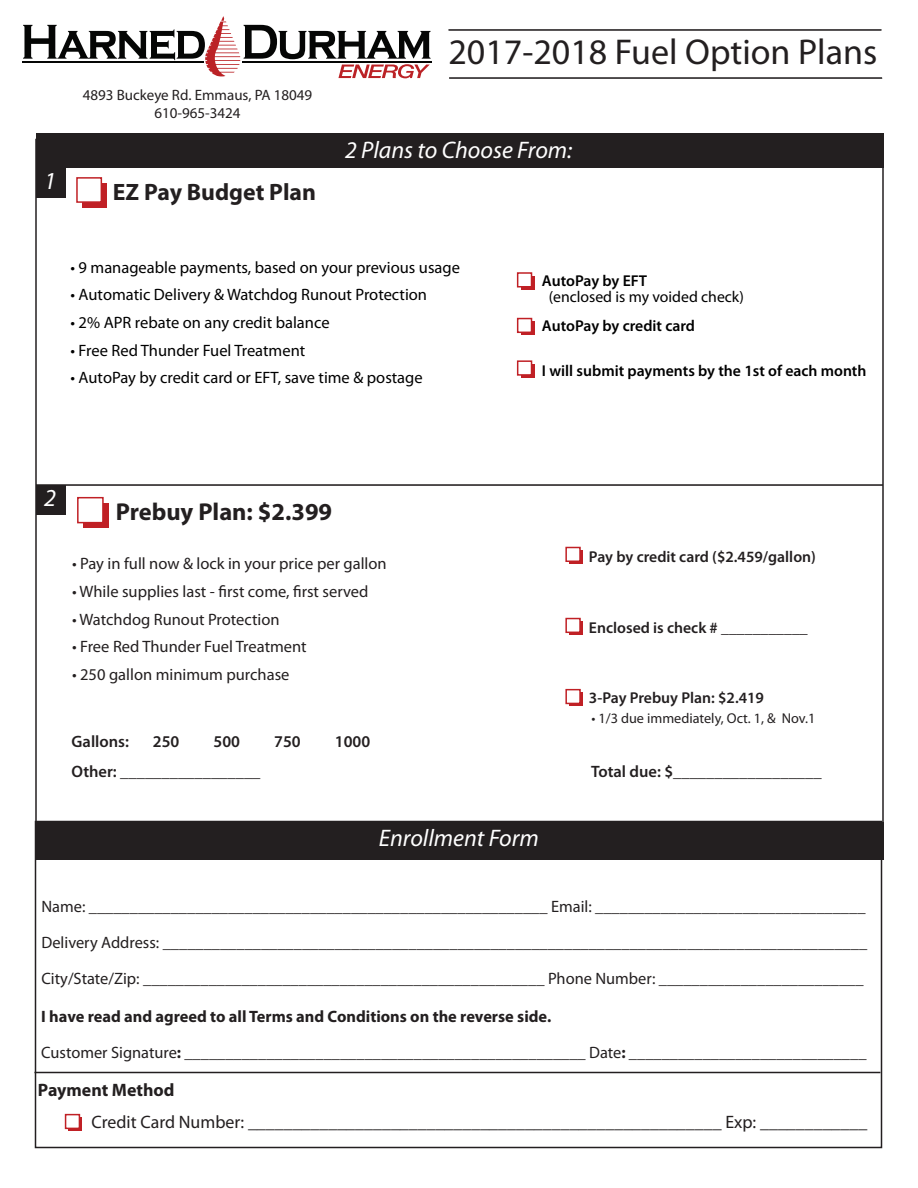
<style>
.page{position:relative;width:918px;height:1188px;background:#fff}
.page>*{position:absolute;margin:0;border:0;box-sizing:border-box;transform-origin:0 0}
.t1{font:36px "Myriad Pro";color:#231f20}
.t2{font:700 24.45px "Myriad Pro";color:#231f20}
.t3{font:italic 24.45px "Myriad Pro";color:#fff}
.t4{font:italic 24px "Myriad Pro";color:#fff}
.t5{font:700 23.7px "Myriad Pro";color:#231f20}
.t6{font:18px "Myriad Pro";color:#231f20}
.t7{font:700 18px "Myriad Pro";color:#231f20}
.t8{font:16.5px/36.3px "Myriad Pro";color:#231f20;text-align:justify}
.t9{font:16.5px "Myriad Pro";color:#000}
.t10{font:700 16.5px/36.3px "Myriad Pro";color:#231f20}
.t11{font:600 16.5px "Myriad Pro";color:#231f20}
.t12{font:600 15.75px "Myriad Pro";color:#231f20}
.t13{font:600 15.75px "Myriad Pro";color:#000}
.t14{font:15.75px "Myriad Pro";color:#000}
.t15{font:15px/18px "Myriad Pro";color:#231f20;text-align:center}
.t16{font:14.25px "Myriad Pro";color:#231f20}
.s1{font-weight:400}
</style>
<div class="page">
<div style="left:36px;top:134px;width:847px;height:34px;background:#231f20"></div>
<div style="left:36px;top:168px;width:30px;height:30px;background:#231f20"></div>
<hr style="left:36px;top:484px;width:847px;height:2px;background:#231f20">
<div style="left:36px;top:822px;width:847px;height:38px;background:#231f20"></div>
<hr style="left:448px;top:29px;width:434px;height:2px;background:#231f20">
<hr style="left:449px;top:77px;width:433px;height:2px;background:#231f20">
<div style="left:82px;top:183px;width:25px;height:24px;background:#c02025"></div>
<div style="left:76px;top:177px;width:26px;height:26px;background:#fff;border:2px solid #c02025"></div>
<div style="left:521px;top:276px;width:13px;height:14px;background:#c02025"></div>
<div style="left:517px;top:272px;width:15px;height:16px;background:#fff;border:2px solid #c02025"></div>
<div style="left:521px;top:321px;width:14px;height:14px;background:#c02025"></div>
<div style="left:517px;top:318px;width:15px;height:15px;background:#fff;border:2px solid #c02025"></div>
<div style="left:521px;top:364px;width:14px;height:14px;background:#c02025"></div>
<div style="left:517px;top:360px;width:15px;height:16px;background:#fff;border:2px solid #c02025"></div>
<div style="left:36px;top:485px;width:30px;height:30px;background:#231f20"></div>
<div style="left:83px;top:503px;width:25px;height:25px;background:#c02025"></div>
<div style="left:77px;top:497px;width:27px;height:26px;background:#fff;border:2px solid #c02025"></div>
<div style="left:569px;top:550px;width:14px;height:14px;background:#c02025"></div>
<div style="left:565px;top:547px;width:16px;height:15px;background:#fff;border:2px solid #c02025"></div>
<div style="left:569px;top:621px;width:14px;height:14px;background:#c02025"></div>
<div style="left:565px;top:618px;width:16px;height:15px;background:#fff;border:2px solid #c02025"></div>
<div style="left:569px;top:693px;width:14px;height:13px;background:#c02025"></div>
<div style="left:565px;top:689px;width:16px;height:15px;background:#fff;border:2px solid #c02025"></div>
<div style="left:69px;top:1118px;width:13px;height:13px;background:#c02025"></div>
<div style="left:65px;top:1114px;width:15px;height:15px;background:#fff;border:2px solid #c02025"></div>
<hr style="left:22px;top:61px;width:181px;height:1px;background:#050605">
<hr style="left:242px;top:61px;width:190px;height:1px;background:#050605">
<svg style="left:23px;top:16px;width:408px;height:62px"></svg>
<hr style="left:35px;top:1072px;width:846px;height:1px;background:#231f20">
<div style="left:35px;top:821px;width:847px;height:327px;border:2px solid #231f20"></div>
<h2 class="t3" style="left:44px;top:165px;width:14px">1</h2>
<p class="t15" style="left:83px;top:86px;width:231px">4893 Buckeye Rd. Emmaus, PA 18049<br>610-965-3424</p>
<h3 class="t5" style="left:113px;top:176px;width:205px">EZ Pay Budget Plan</h3>
<h1 class="t1" style="left:448px;top:30px;width:430px">2017-2018 Fuel Option Plans</h1>
<h3 class="t4" style="left:345px;top:135px;width:229px">2 Plans to Choose From:</h3>
<p class="t9" style="left:71px;top:257px;width:391px">• 9 manageable payments, based on your previous usage</p>
<p class="t9" style="left:71px;top:285px;width:358px">• Automatic Delivery &amp; Watchdog Runout Protection</p>
<p class="t9" style="left:71px;top:312px;width:261px">• 2% APR rebate on any credit balance</p>
<p class="t9" style="left:71px;top:340px;width:236px">• Free Red Thunder Fuel Treatment</p>
<p class="t9" style="left:71px;top:367px;width:354px">• AutoPay by credit card or EFT, save time &amp; postage</p>
<p class="t13" style="left:542px;top:270px;width:107px">AutoPay by EFT</p>
<p class="t14" style="left:549px;top:287px;width:197px">(enclosed is my voided check)</p>
<p class="t13" style="left:542px;top:316px;width:155px">AutoPay by credit card</p>
<p class="t13" style="left:542px;top:361px;width:326px">I will submit payments by the 1st of each month</p>
<h2 class="t3" style="left:44px;top:483px;width:14px">2</h2>
<h2 class="t2" style="left:116px;top:495px;width:218px">Prebuy Plan: $2.399</h2>
<p class="t8" style="left:72px;top:546px;width:316px">• Pay in full now &amp; lock in your price per gallon</p>
<p class="t8" style="left:72px;top:573px;width:298px">• While supplies last - first come, first served</p>
<p class="t8" style="left:72px;top:601px;width:209px">• Watchdog Runout Protection</p>
<p class="t8" style="left:72px;top:628px;width:236px">• Free Red Thunder Fuel Treatment</p>
<p class="t8" style="left:72px;top:656px;width:219px">• 250 gallon minimum purchase</p>
<p class="t12" style="left:589px;top:546px;width:228px">Pay by credit card ($2.459/gallon)</p>
<p class="t12" style="left:589px;top:618px;width:220px">Enclosed is check # ___________</p>
<p class="t12" style="left:589px;top:687px;width:177px">3-Pay Prebuy Plan: $2.419</p>
<p class="t16" style="left:592px;top:709px;width:225px">• 1/3 due immediately, Oct. 1, &amp; Nov.1</p>
<p class="t11" style="left:72px;top:731px;width:59px">Gallons:</p>
<p class="t11" style="left:153px;top:731px;width:28px">250</p>
<p class="t11" style="left:214px;top:731px;width:28px">500</p>
<p class="t11" style="left:274px;top:731px;width:28px">750</p>
<p class="t11" style="left:335px;top:731px;width:37px">1000</p>
<p class="t11" style="left:72px;top:761px;width:191px">Other: _________________</p>
<p class="t11" style="left:591px;top:761px;width:232px">Total due: $__________________</p>
<h3 class="t4" style="left:379px;top:823px;width:162px">Enrollment Form</h3>
<p class="t8" style="left:41px;top:888px;width:827px">Name: ________________________________________________________ Email: _________________________________ Delivery Address: ______________________________________________________________________________________ City/State/Zip: _________________________________________________ Phone Number: _________________________</p>
<p class="t10" style="left:41px;top:998px;width:827px">I have read and agreed to all Terms and Conditions on the reverse side.<br><span class="s1">Customer Signature</span>: _________________________________________________ <span class="s1">Date</span>: _____________________________</p>
<p class="t7" style="left:38px;top:1079px;width:138px">Payment Method</p>
<p class="t6" style="left:92px;top:1111px;width:777px">Credit Card Number: _____________________________________________________ Exp: ____________</p>
</div>
